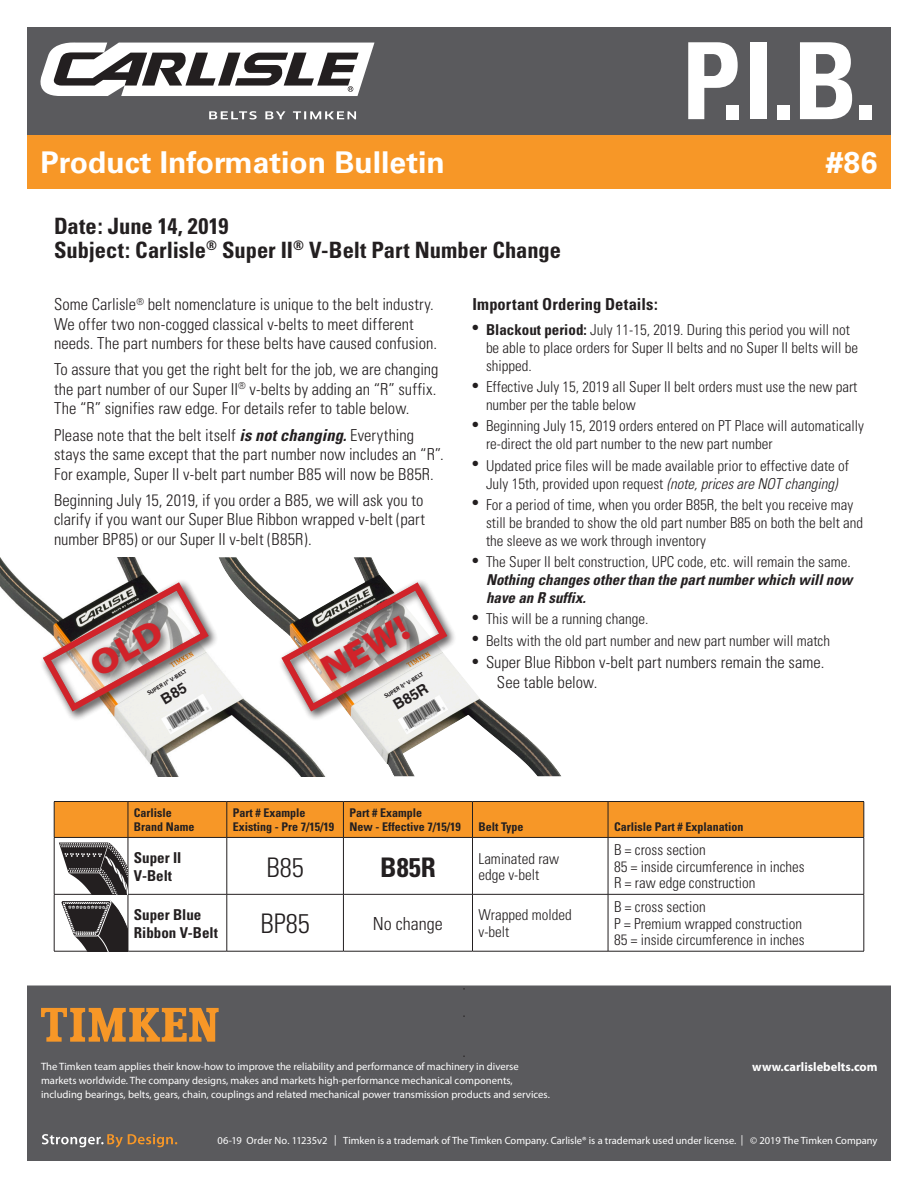
<style>
.page{position:relative;width:918px;height:1188px;background:#fff}
.page>*{position:absolute;margin:0;border:0;box-sizing:border-box;transform-origin:0 0}
.Answers{font:700 condensed 106.5px "Univers";color:#fff}
.t1{font:900 semi-expanded 36px "Myriad Pro";color:#d1232a}
.t2{font:700 30px "Univers";color:#fff}
.t3{font:300 condensed 27px "Univers";color:#231f20}
.t4{font:700 condensed 27px "Univers";color:#231f20}
.Body_text_no_bullets{font:700 condensed 22.5px/24px "Univers";color:#231f20}
.t5{font:300 condensed 18px "Univers";color:#231f20}
.Body_text_no_bullets-2{font:300 condensed 16.5px/19.5px "Univers";color:#231f20}
.Body_text_no_bullets-3{font:700 condensed 16.5px "Univers";letter-spacing:.005em;color:#231f20}
.t6{font:300 condensed 15px/18px "Univers";color:#231f20}
.t7{font:italic 700 condensed 15px/18px "Univers";color:#231f20}
.t8{font:700 condensed 15px/18px "Univers";color:#231f20}
.t9{font:700 14.7px "Helvetica LT Std";color:#231f20}
.t10{font:700 12.45px "Myriad Pro";color:#fff}
.t11{font:700 condensed 12px/14.4px "Univers";color:#231f20}
.Boilerplate{font:10.65px/14.2px "Myriad Pro";color:#fff}
.t12{font:10.5px "Myriad Pro";color:#fff}
.t13{font:700 5.4px "Clan Offc";color:#231f20}
.s1{font-weight:700;font-style:italic}
.s2{font-weight:700}
.s3{font-style:italic}
.s4{font-weight:300;font-style:normal}
</style>
<div class="page">
<div style="left:55px;top:802px;width:809px;height:35px;background:#f79727"></div>
<hr style="left:54px;top:801px;width:74px;height:1px;background:#231f20">
<hr style="left:54px;top:802px;width:1px;height:35px;background:#231f20">
<hr style="left:128px;top:801px;width:99px;height:1px;background:#231f20">
<hr style="left:128px;top:802px;width:1px;height:35px;background:#231f20">
<hr style="left:227px;top:801px;width:116px;height:1px;background:#231f20">
<hr style="left:227px;top:802px;width:1px;height:35px;background:#231f20">
<hr style="left:343px;top:801px;width:130px;height:1px;background:#231f20">
<hr style="left:343px;top:802px;width:1px;height:35px;background:#231f20">
<hr style="left:472px;top:801px;width:136px;height:1px;background:#231f20">
<hr style="left:472px;top:802px;width:1px;height:35px;background:#231f20">
<hr style="left:608px;top:801px;width:256px;height:1px;background:#231f20">
<hr style="left:608px;top:802px;width:1px;height:35px;background:#231f20">
<hr style="left:864px;top:802px;width:1px;height:35px;background:#231f20">
<hr style="left:54px;top:837px;width:74px;height:1px;background:#231f20">
<hr style="left:54px;top:838px;width:1px;height:56px;background:#231f20">
<hr style="left:128px;top:837px;width:99px;height:1px;background:#231f20">
<hr style="left:128px;top:838px;width:1px;height:56px;background:#231f20">
<hr style="left:227px;top:837px;width:116px;height:1px;background:#231f20">
<hr style="left:227px;top:838px;width:1px;height:56px;background:#231f20">
<hr style="left:343px;top:837px;width:130px;height:1px;background:#231f20">
<hr style="left:343px;top:838px;width:1px;height:56px;background:#231f20">
<hr style="left:472px;top:837px;width:136px;height:1px;background:#231f20">
<hr style="left:472px;top:838px;width:1px;height:56px;background:#231f20">
<hr style="left:608px;top:837px;width:256px;height:1px;background:#231f20">
<hr style="left:608px;top:838px;width:1px;height:56px;background:#231f20">
<hr style="left:864px;top:838px;width:1px;height:56px;background:#231f20">
<hr style="left:54px;top:894px;width:74px;height:1px;background:#231f20">
<hr style="left:54px;top:895px;width:1px;height:56px;background:#231f20">
<hr style="left:128px;top:894px;width:99px;height:1px;background:#231f20">
<hr style="left:128px;top:895px;width:1px;height:56px;background:#231f20">
<hr style="left:227px;top:894px;width:116px;height:1px;background:#231f20">
<hr style="left:227px;top:895px;width:1px;height:56px;background:#231f20">
<hr style="left:343px;top:894px;width:130px;height:1px;background:#231f20">
<hr style="left:343px;top:895px;width:1px;height:56px;background:#231f20">
<hr style="left:472px;top:894px;width:136px;height:1px;background:#231f20">
<hr style="left:472px;top:895px;width:1px;height:56px;background:#231f20">
<hr style="left:608px;top:894px;width:256px;height:1px;background:#231f20">
<hr style="left:608px;top:895px;width:1px;height:56px;background:#231f20">
<hr style="left:864px;top:895px;width:1px;height:56px;background:#231f20">
<hr style="left:54px;top:951px;width:74px;height:1px;background:#231f20">
<hr style="left:128px;top:951px;width:99px;height:1px;background:#231f20">
<hr style="left:227px;top:951px;width:116px;height:1px;background:#231f20">
<hr style="left:343px;top:951px;width:130px;height:1px;background:#231f20">
<hr style="left:472px;top:951px;width:136px;height:1px;background:#231f20">
<hr style="left:608px;top:951px;width:256px;height:1px;background:#231f20">
<svg style="left:59px;top:843px;width:69px;height:51px"></svg>
<svg style="left:60px;top:900px;width:68px;height:51px"></svg>
<div style="left:27px;top:27px;width:864px;height:108px;background:#5a5a5d"></div>
<svg style="left:40px;top:42px;width:334px;height:54px;background:#afadae"></svg>
<svg style="left:209px;top:111px;width:147px;height:9px"></svg>
<div style="left:27px;top:135px;width:864px;height:54px;background:#f79727"></div>
<div style="left:27px;top:986px;width:864px;height:175px;background:#5a5a5d"></div>
<svg style="left:41px;top:1008px;width:178px;height:34px"></svg>
<svg style="left:42px;top:1134px;width:135px;height:13px"></svg>
<img style="left:0;top:557px;width:325px;height:219px">
<img style="left:161px;top:722px;width:51px;height:13px">
<img style="left:219px;top:557px;width:146px;height:62px">
<img style="left:398px;top:722px;width:50px;height:13px">
<div style="left:278px;top:578px;width:179px;height:143px;background:#231f20;opacity:.75"></div>
<svg style="left:277px;top:578px;width:174px;height:137px"></svg>
<div style="left:39px;top:579px;width:180px;height:143px;background:#231f20;opacity:.75"></div>
<svg style="left:39px;top:578px;width:174px;height:137px"></svg>
<p class="Answers" style="left:681px;top:16px;width:198px">P.I.B.</p>
<p class="t2" style="left:40px;top:145px;width:406px">Product Information Bulletin</p>
<p class="t2" style="left:826px;top:145px;width:53px">#86</p>
<p class="Body_text_no_bullets" style="left:54px;top:214px;width:509px">Date: June 14, 2019<br>Subject: Carlisle<sup>®</sup> Super II<sup>®</sup> V-Belt Part Number Change</p>
<p class="Body_text_no_bullets-2" style="left:54px;top:295px;width:385px">Some Carlisle<sup>®</sup> belt nomenclature is unique to the belt industry.<br>We offer two non-cogged classical v-belts to meet different needs. The part numbers for these belts have caused confusion.</p>
<p class="Body_text_no_bullets-2" style="left:54px;top:360px;width:386px">To assure that you get the right belt for the job, we are changing the part number of our Super II<sup>®</sup> v-belts by adding an “R” suffix.<br>The “R” signifies raw edge. For details refer to table below.</p>
<p class="Body_text_no_bullets-2" style="left:54px;top:425px;width:391px">Please note that the belt itself <span class="s1">is not changing.</span> Everything stays the same except that the part number now includes an “R”.<br>For example, Super II v-belt part number B85 will now be B85R.</p>
<p class="Body_text_no_bullets-2" style="left:54px;top:490px;width:373px;text-align:justify">Beginning July 15, 2019, if you order a B85, we will ask you to clarify if you want our Super Blue Ribbon wrapped v-belt (part number BP85) or our Super II v-belt (B85R).</p>
<p class="t1" style="left:313px;top:653px;width:97px;rotate:-29deg">NEW!</p>
<p class="t13" style="left:146px;top:691px;width:46px;rotate:-31deg">SUPER II® V-BELT</p>
<p class="t13" style="left:383px;top:694px;width:46px;rotate:-31deg">SUPER II® V-BELT</p>
<p class="t9" style="left:390px;top:698px;width:39px;rotate:-31deg">B85R</p>
<p class="Body_text_no_bullets-3" style="left:472px;top:294px;width:187px">Important Ordering Details:</p>
<p class="t6" style="left:486px;top:321px;width:374px;text-indent:-14px">● <span class="s2">Blackout period:</span> July 11-15, 2019. During this period you will not be able to place orders for Super II belts and no Super II belts will be shipped.</p>
<p class="t6" style="left:486px;top:378px;width:373px;text-indent:-14px">● Effective July 15, 2019 all Super II belt orders must use the new part number per the table below</p>
<p class="t6" style="left:486px;top:417px;width:380px;text-indent:-14px">● Beginning July 15, 2019 orders entered on PT Place will automatically re-direct the old part number to the new part number</p>
<p class="t6" style="left:472px;top:456px;width:378px;text-align:center">● Updated price files will be made available prior to effective date of<br>July 15th, provided upon request <span class="s3">(note, prices are NOT changing)</span></p>
<p class="t6" style="left:486px;top:496px;width:379px;text-indent:-14px">● For a period of time, when you order B85R, the belt you receive may still be branded to show the old part number B85 on both the belt and the sleeve as we work through inventory</p>
<p class="t7" style="left:486px;top:553px;width:368px;text-indent:-14px">● <span class="s4">The Super II belt construction, UPC code, etc. will remain the same.<br></span>Nothing changes other than the part number which will now have an R suffix.</p>
<p class="t6" style="left:472px;top:610px;width:177px">● This will be a running change.</p>
<p class="t6" style="left:472px;top:631px;width:359px">● Belts with the old part number and new part number will match</p>
<p class="Body_text_no_bullets-2" style="left:497px;top:653px;width:329px;text-indent:-24px">● Super Blue Ribbon v-belt part numbers remain the same.<br>See table below.</p>
<p class="t11" style="left:134px;top:806px;width:62px">Carlisle<br>Brand Name</p>
<p class="t11" style="left:233px;top:806px;width:103px">Part # Example<br>Existing - Pre 7/15/19</p>
<p class="t11" style="left:349px;top:806px;width:113px">Part # Example<br>New - Effective 7/15/19</p>
<p class="t11" style="left:478px;top:820px;width:46px">Belt Type</p>
<p class="t11" style="left:614px;top:820px;width:131px">Carlisle Part # Explanation</p>
<p class="t8" style="left:134px;top:848px;width:49px">Super II<br>V-Belt</p>
<p class="t3" style="left:266px;top:851px;width:39px">B85</p>
<p class="t4" style="left:380px;top:850px;width:57px">B85R</p>
<p class="t6" style="left:478px;top:850px;width:82px;line-height:16.5px">Laminated raw edge v-belt</p>
<p class="t6" style="left:614px;top:842px;width:192px;line-height:16.5px">B = cross section<br>85 = inside circumference in inches<br>R = raw edge construction</p>
<p class="t8" style="left:134px;top:905px;width:85px">Super Blue<br>Ribbon V-Belt</p>
<p class="t3" style="left:260px;top:908px;width:51px">BP85</p>
<p class="t5" style="left:373px;top:913px;width:71px">No change</p>
<p class="t6" style="left:478px;top:907px;width:95px;line-height:16.5px">Wrapped molded v-belt</p>
<p class="t6" style="left:614px;top:899px;width:192px;line-height:16.5px">B = cross section<br>P = Premium wrapped construction<br>85 = inside circumference in inches</p>
<p class="Boilerplate" style="left:41px;top:1059px;width:510px">The Timken team applies their know-how to improve the reliability and performance of machinery in diverse markets worldwide. The company designs, makes and markets high-performance mechanical components, including bearings, belts, gears, chain, couplings and related mechanical power transmission products and services.</p>
<p class="t10" style="left:752px;top:1060px;width:127px">www.carlislebelts.com</p>
<p class="t12" style="left:217px;top:1135px;width:662px">06-19 Order No. 11235v2 | Timken is a trademark of The Timken Company. Carlisle® is a trademark used under license. | © 2019 The Timken Company</p>
</div>
